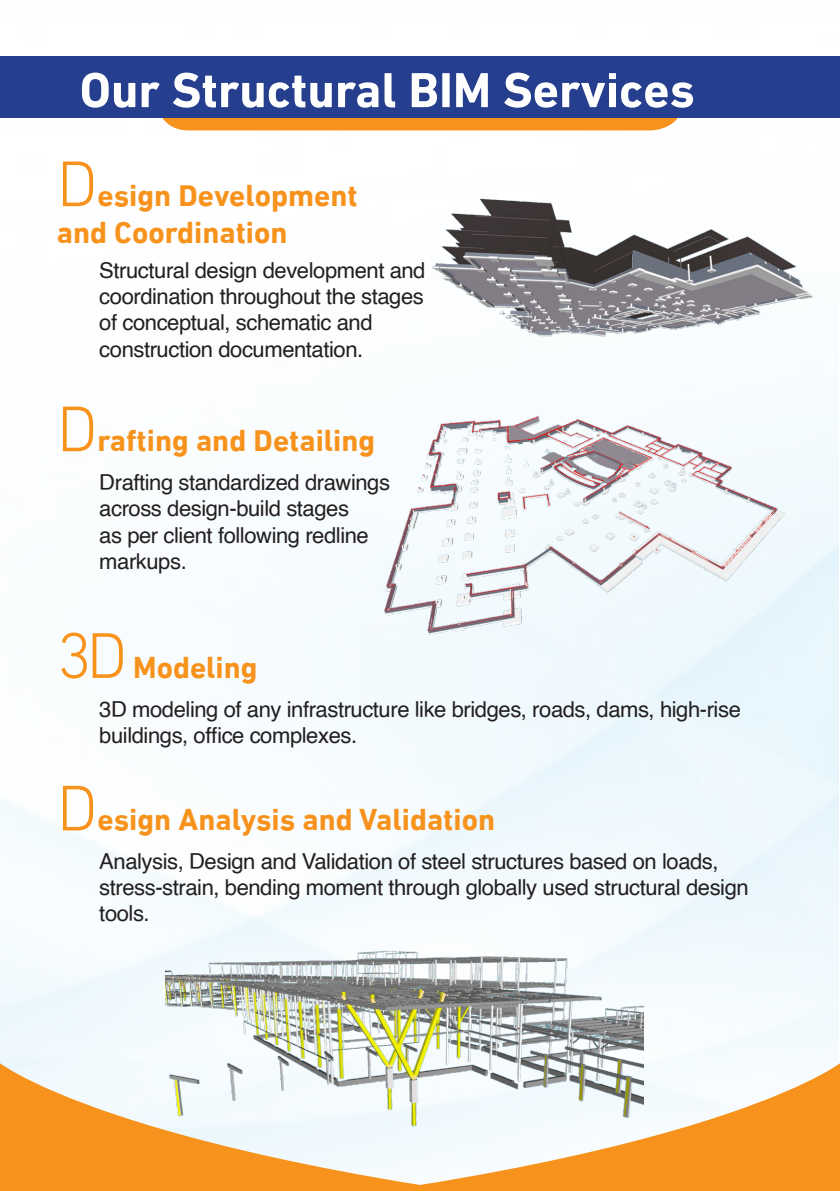
<style>
.page{position:relative;width:840px;height:1191px;background:#fff}
.page>*{position:absolute;margin:0;border:0;box-sizing:border-box;transform-origin:0 0}
.t1{font:700 50px "DIN Next LT Arabic";color:#fff}
.t2{font:700 30.8px/37px "DIN Next LT Arabic";color:#f7931d}
.t3{font:22px/26.4px "Helvetica";letter-spacing:-.02em;color:#231f20}
.s1{font-family:"DIN Next LTW23";font-weight:300;font-size:65.6px}
</style>
<div class="page">
<img style="left:0;top:56px;width:838px;height:1007px">
<div style="left:156px;top:118px;width:527px;height:12px;background:#f7931d"></div>
<div style="left:0;top:57px;width:839px;height:61px;background:#253f8e"></div>
<img style="left:417px;top:189px;width:402px;height:164px">
<img style="left:371px;top:385px;width:424px;height:259px">
<img style="left:165px;top:936px;width:477px;height:127px">
<svg style="left:0;top:1063px;width:839px;height:128px"></svg>
<h1 class="t1" style="left:80px;top:61px;width:616px">Our Structural BIM Services</h1>
<h2 class="t2" style="left:57px;top:177px;width:302px"><span class="s1">D</span>esign Development and Coordination</h2>
<p class="t3" style="left:99px;top:257px;width:327px">Structural design development and coordination throughout the stages of conceptual, schematic and construction documentation.</p>
<h2 class="t2" style="left:57px;top:422px;width:320px"><span class="s1">D</span>rafting and Detailing</h2>
<p class="t3" style="left:99px;top:470px;width:292px">Drafting standardized drawings across design-build stages<br>as per client following redline markups.</p>
<h2 class="t2" style="left:57px;top:649px;width:202px"><span class="s1">3D</span> Modeling</h2>
<p class="t3" style="left:99px;top:697px;width:642px">3D modeling of any infrastructure like bridges, roads, dams, high-rise buildings, office complexes.</p>
<h2 class="t2" style="left:57px;top:801px;width:439px"><span class="s1">D</span>esign Analysis and Validation</h2>
<p class="t3" style="left:99px;top:848px;width:650px">Analysis, Design and Validation of steel structures based on loads, stress-strain, bending moment through globally used structural design tools.</p>
</div>
